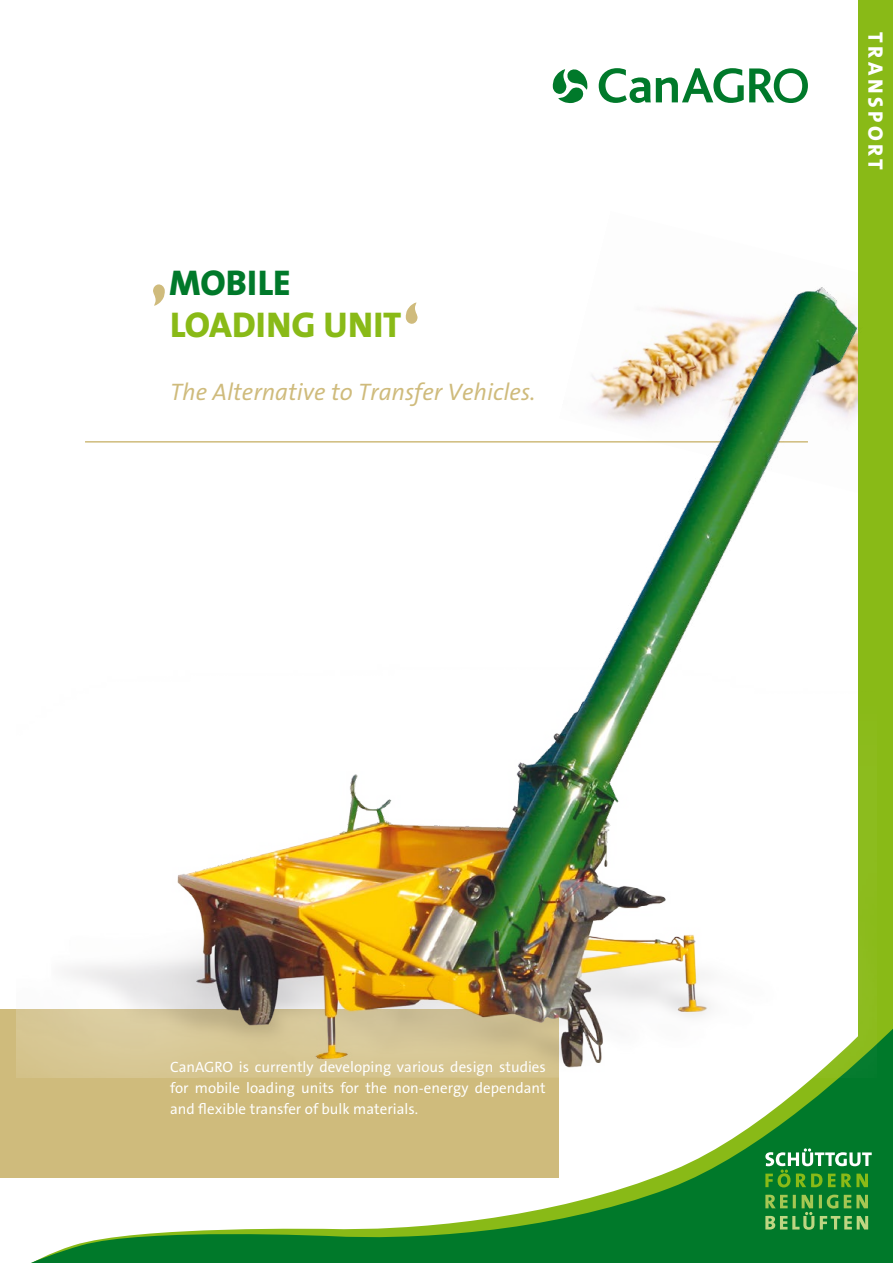
<style>
.page{position:relative;width:893px;height:1263px;background:#fff}
.page>*{position:absolute;margin:0;border:0;box-sizing:border-box;transform-origin:0 0}
.t1{font:800 36px "The Sans";letter-spacing:.005em;color:#89ba17}
.t2{font:800 36px "The Sans";letter-spacing:.005em;color:#00792a}
.t3{font:italic 24px "The Sans Office";color:#cfbb7c}
.t4{font:800 21px "The Sans";letter-spacing:.17em;color:#fff}
.t5{font:15px/21px "The Sans Office";color:#fff;text-align:justify}
</style>
<div class="page">
<svg style="left:553px;top:69px;width:35px;height:34px"></svg>
<svg style="left:599px;top:68px;width:209px;height:35px"></svg>
<div style="left:859px;top:0;width:34px;height:1261px;background:#89ba17"></div>
<svg style="left:31px;top:1029px;width:862px;height:234px"></svg>
<svg style="left:765px;top:1194px;width:103px;height:36px;background:#3f9740"></svg>
<svg style="left:765px;top:1148px;width:107px;height:39px;background:#41994a"></svg>
<div style="left:0;top:1010px;width:559px;height:168px;background:#cfbb7c"></div>
<img style="left:16px;top:268px;width:860px;height:809px">
<h1 class="t2" style="left:169px;top:252px;width:123px">MOBILE</h1>
<h1 class="t1" style="left:170px;top:294px;width:233px">LOADING UNIT</h1>
<h2 class="t3" style="left:170px;top:380px;width:367px">The Alternative to Transfer Vehicles.</h2>
<p class="t5" style="left:170px;top:1057px;width:377px">CanAGRO is currently developing various design studies for mobile loading units for the non-energy dependant and flexible transfer of bulk materials.</p>
<h3 class="t4" style="left:893px;top:32px;width:139px;rotate:90deg">TRANSPORT</h3>
</div>
